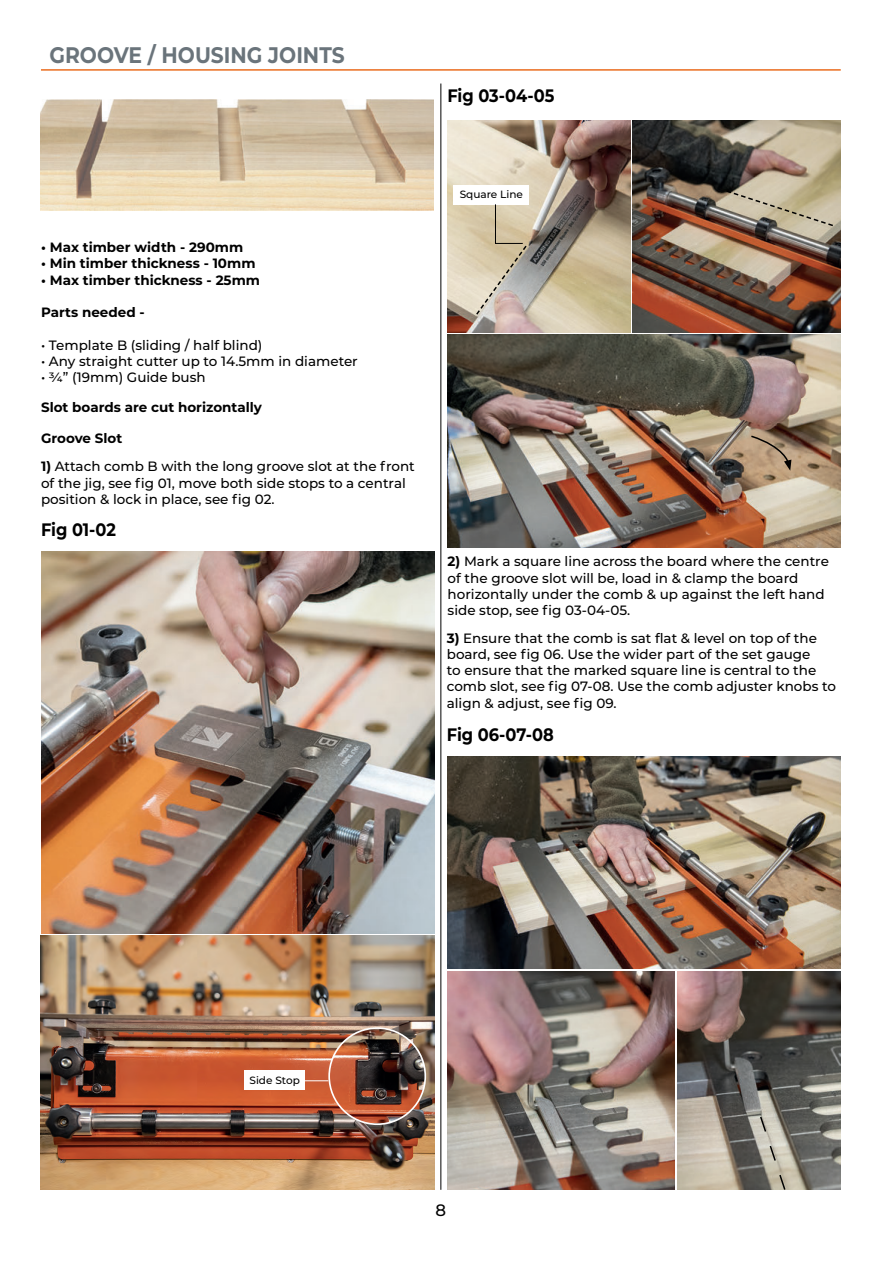
<style>
.page{position:relative;width:890px;height:1263px;background:#fff}
.page>*{position:absolute;margin:0;border:0;box-sizing:border-box;transform-origin:0 0}
.t1{font:700 22.5px "Montserrat";color:#6a747b;scale:.9 1}
.t2{font:700 18px "Montserrat";color:#000;scale:.9 1}
.t3{font:500 16.5px "Montserrat";color:#000}
.t4{font:500 13.5px/16.2px "Montserrat";color:#000}
.t5{font:700 13.5px "Montserrat";color:#000}
.t6{font:500 10.5px "Montserrat";color:#000}
.s1{font-weight:700}
</style>
<div class="page">
<hr style="left:41px;top:69px;width:799px;height:2px;background:#ea6d1f">
<hr style="left:440px;top:83px;width:1px;height:1106px;background:#000">
<img style="left:447px;top:971px;width:228px;height:218px">
<img style="left:677px;top:971px;width:163px;height:218px">
<img style="left:447px;top:756px;width:393px;height:212px">
<img style="left:447px;top:120px;width:183px;height:212px">
<img style="left:41px;top:551px;width:393px;height:382px">
<img style="left:41px;top:935px;width:393px;height:254px">
<img style="left:329px;top:1027px;width:96px;height:96px;border-radius:48px">
<div style="left:328px;top:1027px;width:98px;height:97px;border:2px solid #fff;border-radius:50%"></div>
<img style="left:632px;top:120px;width:208px;height:212px">
<img style="left:447px;top:335px;width:393px;height:212px">
<img style="left:41px;top:100px;width:393px;height:111px">
<div style="left:245px;top:1070px;width:60px;height:19px;background:#fff"></div>
<svg style="left:305px;top:1080px;width:23px;height:1px"></svg>
<svg style="left:724px;top:189px;width:110px;height:38px;background:#b5ab93"></svg>
<div style="left:453px;top:185px;width:76px;height:19px;background:#fff"></div>
<hr style="left:495px;top:204px;width:1px;height:40px;background:#000">
<svg style="left:474px;top:243px;width:54px;height:73px;background:#c9bead"></svg>
<svg style="left:758px;top:1114px;width:28px;height:76px;background:#aeab9e"></svg>
<svg style="left:749px;top:434px;width:42px;height:36px;background:#a68c71"></svg>
<h1 class="t1" style="left:49px;top:39px;width:329px">GROOVE / HOUSING JOINTS</h1>
<h2 class="t2" style="left:447px;top:83px;width:120px">Fig 03-04-05</h2>
<p class="t5" style="left:41px;top:238px;width:203px">• Max timber width - 290mm</p>
<p class="t5" style="left:41px;top:254px;width:216px">• Min timber thickness - 10mm</p>
<p class="t5" style="left:41px;top:270px;width:220px">• Max timber thickness - 25mm</p>
<p class="t5" style="left:41px;top:302px;width:105px">Parts needed -</p>
<p class="t4" style="left:41px;top:336px;width:223px">• Template B (sliding / half blind)</p>
<p class="t4" style="left:41px;top:352px;width:318px">• Any straight cutter up to 14.5mm in diameter</p>
<p class="t4" style="left:41px;top:368px;width:166px">• ¾” (19mm) Guide bush</p>
<p class="t5" style="left:41px;top:397px;width:222px">Slot boards are cut horizontally</p>
<p class="t5" style="left:41px;top:429px;width:83px">Groove Slot</p>
<p class="t4" style="left:41px;top:458px;width:375px"><span class="s1">1)</span> Attach comb B with the long groove slot at the front of the jig, see fig 01, move both side stops to a central position &amp; lock in place, see fig 02.</p>
<h2 class="t2" style="left:41px;top:516px;width:85px">Fig 01-02</h2>
<p class="t6" style="left:459px;top:187px;width:65px">Square Line</p>
<p class="t4" style="left:447px;top:553px;width:383px"><span class="s1">2)</span> Mark a square line across the board where the centre of the groove slot will be, load in &amp; clamp the board horizontally under the comb &amp; up against the left hand side stop, see fig 03-04-05.</p>
<p class="t4" style="left:447px;top:629px;width:391px"><span class="s1">3)</span> Ensure that the comb is sat flat &amp; level on top of the board, see fig 06. Use the wider part of the set gauge<br>to ensure that the marked square line is central to the comb slot, see fig 07-08. Use the comb adjuster knobs to align &amp; adjust, see fig 09.</p>
<h2 class="t2" style="left:447px;top:721px;width:120px">Fig 06-07-08</h2>
<p class="t6" style="left:249px;top:1072px;width:52px">Side Stop</p>
<p class="t3" style="left:435px;top:1198px;width:12px">8</p>
</div>
